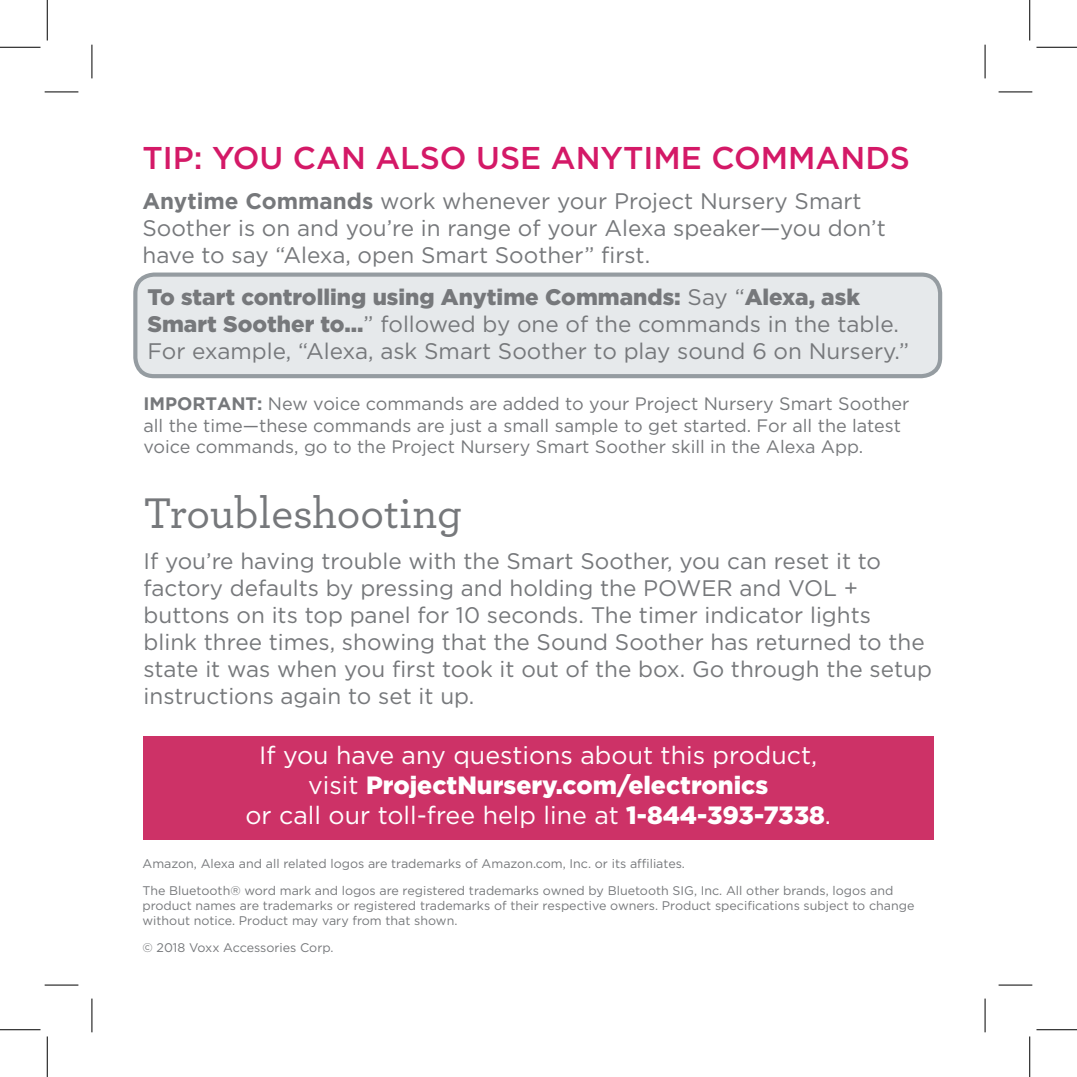
<style>
.page{position:relative;width:1077px;height:1077px;background:#fff}
.page>*{position:absolute;margin:0;border:0;box-sizing:border-box;transform-origin:0 0}
.t1{font:500 45px "Archer";letter-spacing:-.005em;color:#76787b}
.t2{font:500 31.5px "Gotham";color:#d41967}
.t3{font:24.97px/29.9px "Gotham";color:#fff;text-align:center}
.t4{font:22.5px/27px "Gotham";color:#76787b}
.t5{font:18px/21.6px "Gotham";color:#76787b}
.t6{font:12.6px/26.8px "Gotham";color:#76787b}
.s1{font-weight:700}
.s2{font-weight:900}
</style>
<div class="page">
<div style="left:135px;top:275px;width:805px;height:101px;background:#e6e9eb;border-radius:19px"></div>
<div style="left:133px;top:272px;width:809px;height:106px;border:4px solid #959ca1;border-radius:19px"></div>
<div style="left:144px;top:737px;width:790px;height:103px;background:#cd3267"></div>
<hr style="left:45px;top:92px;width:33px;height:1px;background:#000">
<hr style="left:998px;top:92px;width:34px;height:1px;background:#000">
<hr style="left:45px;top:984px;width:33px;height:1px;background:#000">
<hr style="left:998px;top:984px;width:34px;height:1px;background:#000">
<hr style="left:92px;top:45px;width:1px;height:33px;background:#000">
<hr style="left:92px;top:998px;width:1px;height:34px;background:#000">
<hr style="left:984px;top:45px;width:1px;height:33px;background:#000">
<hr style="left:984px;top:998px;width:1px;height:34px;background:#000">
<hr style="left:0;top:47px;width:40px;height:1px;background:#000">
<hr style="left:1036px;top:47px;width:41px;height:1px;background:#000">
<hr style="left:0;top:1029px;width:40px;height:1px;background:#000">
<hr style="left:1036px;top:1029px;width:41px;height:1px;background:#000">
<hr style="left:47px;top:0;width:1px;height:40px;background:#000">
<hr style="left:47px;top:1036px;width:1px;height:41px;background:#000">
<hr style="left:1029px;top:0;width:1px;height:40px;background:#000">
<hr style="left:1029px;top:1036px;width:1px;height:41px;background:#000">
<h2 class="t2" style="left:142px;top:140px;width:769px">TIP: YOU CAN ALSO USE ANYTIME COMMANDS</h2>
<p class="t4" style="left:142px;top:187px;width:745px"><span class="s1">Anytime Commands</span> work whenever your Project Nursery Smart<br>Soother is on and you’re in range of your Alexa speaker—you don’t have to say “Alexa, open Smart Soother” first.</p>
<p class="t4" style="left:147px;top:283px;width:763px"><span class="s2">To start controlling using Anytime Commands:</span> Say “<span class="s2">Alexa, ask<br>Smart Soother to...</span>” followed by one of the commands in the table.<br>For example, “Alexa, ask Smart Soother to play sound 6 on Nursery.”</p>
<p class="t5" style="left:143px;top:392px;width:767px"><span class="s1">IMPORTANT:</span> New voice commands are added to your Project Nursery Smart Soother all the time—these commands are just a small sample to get started. For all the latest voice commands, go to the Project Nursery Smart Soother skill in the Alexa App.</p>
<h1 class="t1" style="left:144px;top:481px;width:320px">Troubleshooting</h1>
<p class="t4" style="left:144px;top:547px;width:790px">If you’re having trouble with the Smart Soother, you can reset it to factory defaults by pressing and holding the POWER and VOL + buttons on its top panel for 10 seconds. The timer indicator lights<br>blink three times, showing that the Sound Soother has returned to the state it was when you first took it out of the box. Go through the setup instructions again to set it up.</p>
<p class="t3" style="left:245px;top:739px;width:587px">If you have any questions about this product, visit <span class="s2">ProjectNursery.com/electronics<br></span>or call our toll-free help line at <span class="s2">1-844-393-7338</span>.</p>
<p class="t6" style="left:142px;top:850px;width:752px">Amazon, Alexa and all related logos are trademarks of Amazon.com, Inc. or its affiliates.<br>The Bluetooth® word mark and logos are registered trademarks owned by Bluetooth SIG, Inc. All other brands, logos and</p>
<p class="t6" style="left:142px;top:897px;width:773px;line-height:15.1px">product names are trademarks or registered trademarks of their respective owners. Product specifications subject to change without notice. Product may vary from that shown.</p>
<p class="t6" style="left:142px;top:933px;width:193px">© 2018 Voxx Accessories Corp.</p>
</div>
